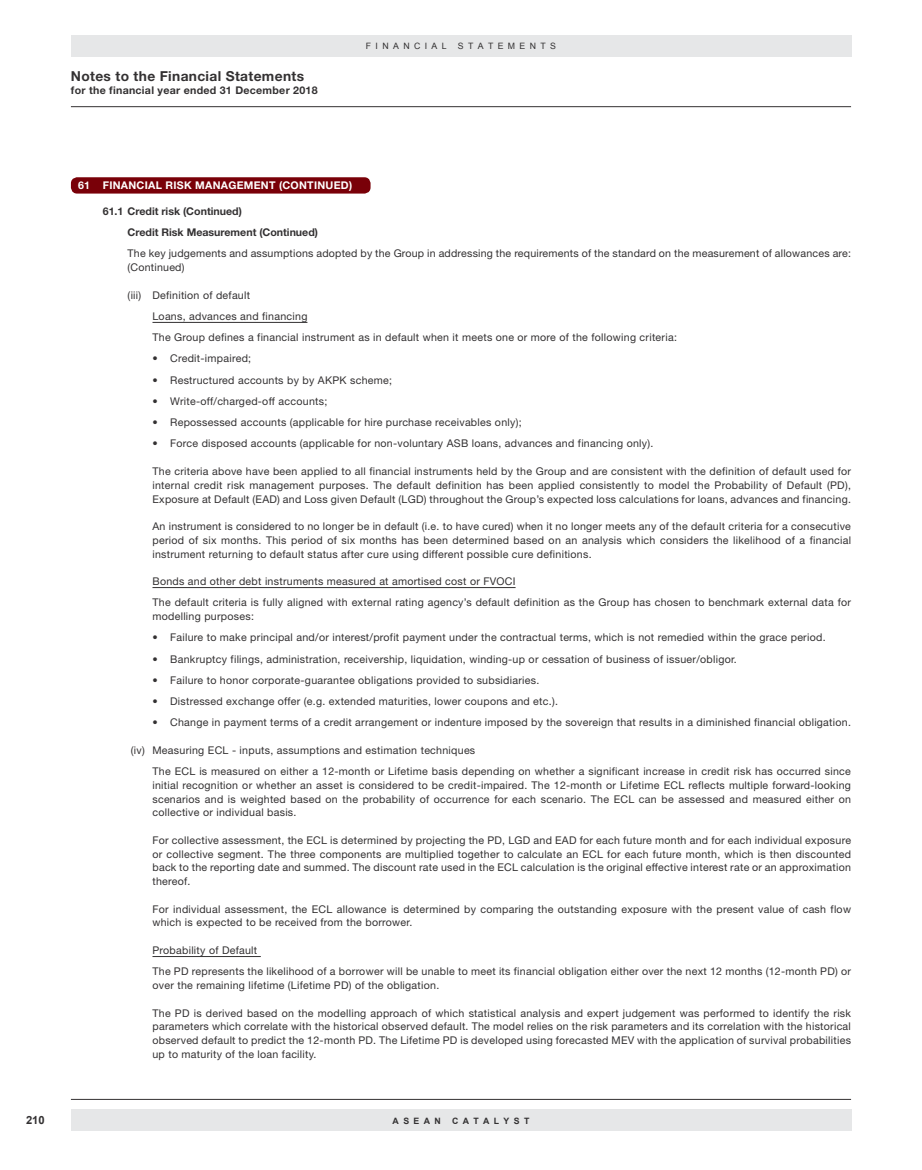
<style>
.page{position:relative;width:922px;height:1170px;background:#fff}
.page>*{position:absolute;margin:0;border:0;box-sizing:border-box;transform-origin:0 0}
.t1{font:700 13.75px "Helvetica Neue LT Std";letter-spacing:.025em;color:#333132}
.t2{font:700 11.25px "Arial";color:#333132}
.t3{font:10.62px/13.8px "Helvetica Neue LT Std";letter-spacing:.025em;color:#333132}
.t4{font:700 10.62px/21.2px "Helvetica Neue LT Std";color:#333132}
.t5{font:700 10.62px "Helvetica Neue LT Std";letter-spacing:.025em;color:#333132}
.t6{font:700 10.62px "Helvetica Neue LT Std";letter-spacing:.025em;color:#fff}
.t7{font:8.75px "Arial";letter-spacing:.5em;color:#333132}
.t8{font:700 8.75px "Arial";letter-spacing:.5em;color:#333132}
</style>
<div class="page">
<hr style="left:71px;top:1098px;width:779px;height:1px;background:#333132">
<div style="left:71px;top:1109px;width:779px;height:21px;background:#e6e7e8"></div>
<div style="left:71px;top:35px;width:779px;height:22px;background:#e6e7e8"></div>
<hr style="left:71px;top:106px;width:779px;height:1px;background:#333132">
<hr style="left:152px;top:322px;width:155px;height:1px;background:#333132">
<hr style="left:152px;top:587px;width:363px;height:1px;background:#333132">
<hr style="left:152px;top:956px;width:109px;height:1px;background:#333132">
<div style="left:71px;top:177px;width:299px;height:16px;background:#790008;border-radius:6px"></div>
<p class="t1" style="left:71px;top:67px;width:235px">Notes to the Financial Statements</p>
<p class="t5" style="left:71px;top:84px;width:248px">for the financial year ended 31 December 2018</p>
<p class="t7" style="left:366px;top:40px;width:82px">FINANCIAL</p>
<p class="t7" style="left:457px;top:40px;width:100px">STATEMENTS</p>
<p class="t6" style="left:78px;top:179px;width:275px">61 FINANCIAL RISK MANAGEMENT (CONTINUED)</p>
<p class="t4" style="left:128px;top:200px;width:192px;text-indent:-25px">61.1 Credit risk (Continued)<br>Credit Risk Measurement (Continued)</p>
<p class="t3" style="left:128px;top:246px;width:724px">The key judgements and assumptions adopted by the Group in addressing the requirements of the standard on the measurement of allowances are: (Continued)</p>
<p class="t3" style="left:152px;top:284px;width:526px;line-height:21.2px;text-indent:-25px">(iii) Definition of default<br>Loans, advances and financing<br>The Group defines a financial instrument as in default when it meets one or more of the following criteria:</p>
<p class="t3" style="left:152px;top:351px;width:100px">• Credit-impaired;</p>
<p class="t3" style="left:152px;top:373px;width:241px">• Restructured accounts by by AKPK scheme;</p>
<p class="t3" style="left:152px;top:394px;width:176px">• Write-off/charged-off accounts;</p>
<p class="t3" style="left:152px;top:415px;width:370px">• Repossessed accounts (applicable for hire purchase receivables only);</p>
<p class="t3" style="left:152px;top:436px;width:502px">• Force disposed accounts (applicable for non-voluntary ASB loans, advances and financing only).</p>
<p class="t3" style="left:152px;top:464px;width:700px;text-align:justify">The criteria above have been applied to all financial instruments held by the Group and are consistent with the definition of default used for internal credit risk management purposes. The default definition has been applied consistently to model the Probability of Default (PD), Exposure at Default (EAD) and Loss given Default (LGD) throughout the Group’s expected loss calculations for loans, advances and financing.</p>
<p class="t3" style="left:152px;top:519px;width:700px;text-align:justify">An instrument is considered to no longer be in default (i.e. to have cured) when it no longer meets any of the default criteria for a consecutive period of six months. This period of six months has been determined based on an analysis which considers the likelihood of a financial instrument returning to default status after cure using different possible cure definitions.</p>
<p class="t3" style="left:152px;top:570px;width:700px;line-height:21.2px">Bonds and other debt instruments measured at amortised cost or FVOCI<br>The default criteria is fully aligned with external rating agency’s default definition as the Group has chosen to benchmark external data for</p>
<p class="t3" style="left:152px;top:609px;width:103px">modelling purposes:</p>
<p class="t3" style="left:152px;top:630px;width:674px">• Failure to make principal and/or interest/profit payment under the contractual terms, which is not remedied within the grace period.</p>
<p class="t3" style="left:152px;top:651px;width:585px">• Bankruptcy filings, administration, receivership, liquidation, winding-up or cessation of business of issuer/obligor.</p>
<p class="t3" style="left:152px;top:673px;width:388px">• Failure to honor corporate-guarantee obligations provided to subsidiaries.</p>
<p class="t3" style="left:152px;top:694px;width:407px">• Distressed exchange offer (e.g. extended maturities, lower coupons and etc.).</p>
<p class="t3" style="left:152px;top:715px;width:700px">• Change in payment terms of a credit arrangement or indenture imposed by the sovereign that results in a diminished financial obligation.</p>
<p class="t3" style="left:152px;top:739px;width:699px;line-height:21.2px;text-indent:-22px">(iv) Measuring ECL - inputs, assumptions and estimation techniques<br>The ECL is measured on either a 12-month or Lifetime basis depending on whether a significant increase in credit risk has occurred since</p>
<p class="t3" style="left:152px;top:778px;width:700px;text-align:justify">initial recognition or whether an asset is considered to be credit-impaired. The 12-month or Lifetime ECL reflects multiple forward-looking scenarios and is weighted based on the probability of occurrence for each scenario. The ECL can be assessed and measured either on collective or individual basis.</p>
<p class="t3" style="left:152px;top:833px;width:700px;text-align:justify">For collective assessment, the ECL is determined by projecting the PD, LGD and EAD for each future month and for each individual exposure or collective segment. The three components are multiplied together to calculate an ECL for each future month, which is then discounted back to the reporting date and summed. The discount rate used in the ECL calculation is the original effective interest rate or an approximation thereof.</p>
<p class="t3" style="left:152px;top:901px;width:700px">For individual assessment, the ECL allowance is determined by comparing the outstanding exposure with the present value of cash flow which is expected to be received from the borrower.</p>
<p class="t3" style="left:152px;top:939px;width:700px;line-height:21.2px">Probability of Default<br>The PD represents the likelihood of a borrower will be unable to meet its financial obligation either over the next 12 months (12-month PD) or</p>
<p class="t3" style="left:152px;top:978px;width:288px">over the remaining lifetime (Lifetime PD) of the obligation.</p>
<p class="t3" style="left:152px;top:1005px;width:700px;text-align:justify">The PD is derived based on the modelling approach of which statistical analysis and expert judgement was performed to identify the risk parameters which correlate with the historical observed default. The model relies on the risk parameters and its correlation with the historical observed default to predict the 12-month PD. The Lifetime PD is developed using forecasted MEV with the application of survival probabilities up to maturity of the loan facility.</p>
<p class="t2" style="left:26px;top:1112px;width:20px">210</p>
<p class="t8" style="left:392px;top:1114px;width:50px">ASEAN</p>
<p class="t8" style="left:452px;top:1114px;width:79px">CATALYST</p>
</div>
